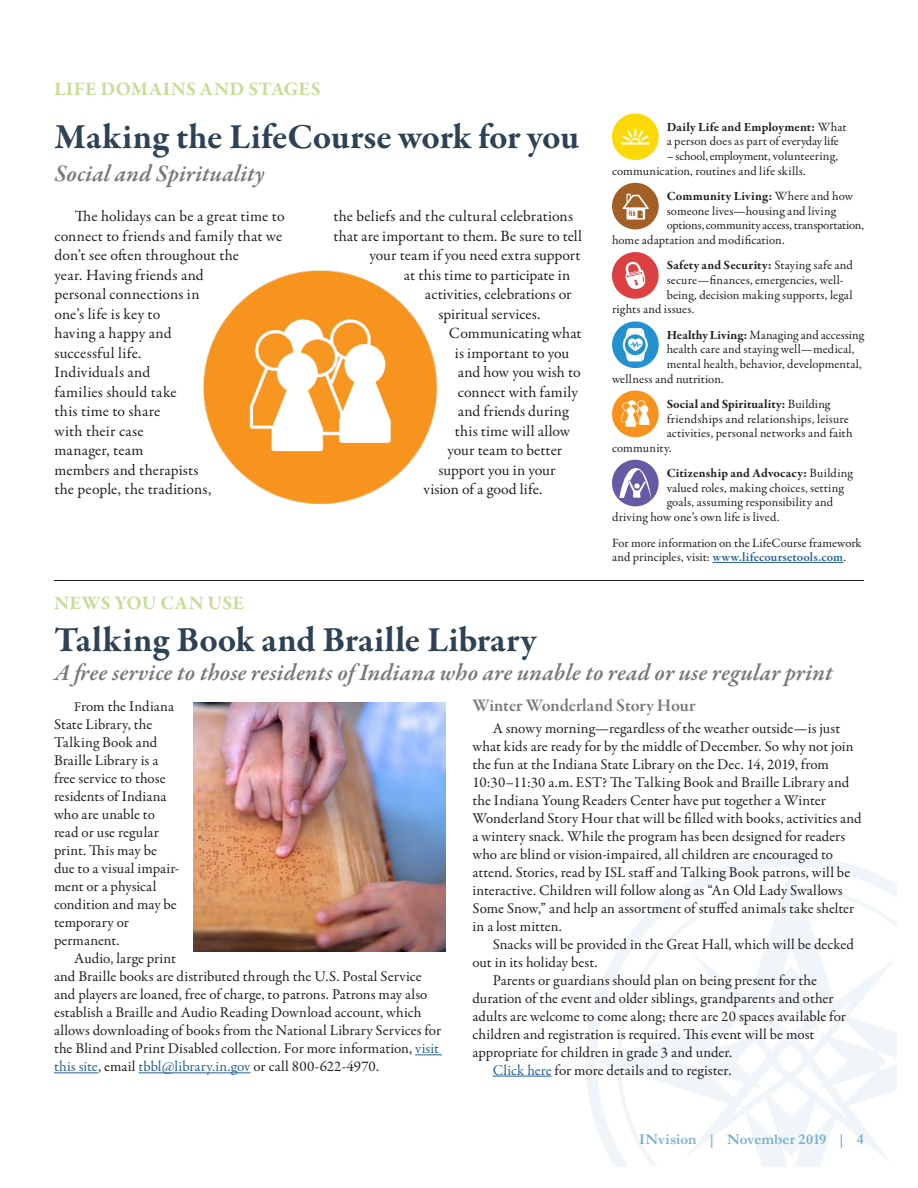
<style>
.page{position:relative;width:918px;height:1188px;background:#fff}
.page>*{position:absolute;margin:0;border:0;box-sizing:border-box;transform-origin:0 0}
.Headline_1{font:700 36px "Garamond Premr Pro";color:#2d4255}
.Sub-head_2{font:italic 600 24px "Garamond Premr Pro";letter-spacing:.005em;color:#76787b}
.Headline_2{font:700 19.5px "Garamond Premr Pro";letter-spacing:.01em;color:#c4de95}
.Subhead_3{font:18px "Garamond Premr Pro Smbd Subh";letter-spacing:-.005em;color:#76787b}
.Body_Copy_1{font:15.75px/19.5px "Garamond Premr Pro";letter-spacing:.005em;color:#231f20}
.Body_Copy_1-2{font:15px/18px "Garamond Premr Pro";color:#231f20}
.t1{font:700 15px "Garamond";letter-spacing:.005em;color:#77afcc}
.Body_Copy_1-3{font:12.75px/14.7px "Garamond Premr Pro";letter-spacing:.005em;color:#231f20}
.Body_Copy_1-4{font:700 12.75px "Garamond Premr Pro";letter-spacing:.015em;color:#231f20}
.Body_Copy_1-5{font:12.75px "Garamond Premr Pro";letter-spacing:-.015em;color:#231f20}
.s1{font-weight:700}
.s2{font-weight:400}
.s3{font-weight:600;color:#266193}
.s4{font-size:13.5px}
.s5{color:#266193}
</style>
<div class="page">
<svg style="left:586px;top:856px;width:311px;height:311px"></svg>
<hr style="left:54px;top:580px;width:810px;height:1px;background:#231f20">
<hr style="left:713px;top:562px;width:130px;height:1px;background:#266193">
<div style="left:612px;top:113px;width:47px;height:47px;background:#fbd907;border-radius:50%"></div>
<svg style="left:621px;top:129px;width:29px;height:16px"></svg>
<div style="left:612px;top:183px;width:47px;height:46px;background:#a36026;border-radius:50%"></div>
<svg style="left:622px;top:194px;width:27px;height:26px"></svg>
<div style="left:612px;top:252px;width:47px;height:47px;background:#dd4040;border-radius:50%"></div>
<svg style="left:625px;top:262px;width:20px;height:27px"></svg>
<div style="left:612px;top:321px;width:47px;height:47px;background:#2390cf;border-radius:50%"></div>
<svg style="left:622px;top:328px;width:26px;height:33px"></svg>
<div style="left:612px;top:391px;width:47px;height:46px;background:#f7931d;border-radius:50%"></div>
<svg style="left:621px;top:400px;width:28px;height:27px"></svg>
<div style="left:612px;top:460px;width:47px;height:46px;background:#6859a5;border-radius:50%"></div>
<svg style="left:619px;top:465px;width:33px;height:33px"></svg>
<svg style="left:415px;top:1054px;width:27px;height:1px"></svg>
<hr style="left:54px;top:1072px;width:44px;height:1px;background:#266193">
<hr style="left:139px;top:1072px;width:112px;height:1px;background:#266193">
<hr style="left:493px;top:1076px;width:59px;height:1px;background:#266193">
<img style="left:202px;top:269px;width:236px;height:236px;border-radius:118px">
<img style="left:194px;top:702px;width:252px;height:250px">
<p class="Headline_2" style="left:54px;top:77px;width:268px">LIFE DOMAINS AND STAGES</p>
<p class="Headline_1" style="left:54px;top:114px;width:526px">Making the LifeCourse work for you</p>
<p class="Sub-head_2" style="left:54px;top:159px;width:212px">Social and Spirituality</p>
<p class="Body_Copy_1" style="left:54px;top:207px;width:232px;text-indent:20px">The holidays can be a great time to connect to friends and family that we don’t see often throughout the<br>year. Having friends and<br>personal connections in<br>one’s life is key to<br>having a happy and<br>successful life.<br>Individuals and<br>families should take<br>this time to share<br>with their case<br>manager, team<br>members and therapists<br>the people, the traditions,</p>
<p class="Body_Copy_1" style="left:333px;top:207px;width:241px">the beliefs and the cultural celebrations</p>
<p class="Body_Copy_1" style="left:333px;top:226px;width:250px">that are important to them. Be sure to tell</p>
<p class="Body_Copy_1" style="left:369px;top:246px;width:213px">your team if you need extra support</p>
<p class="Body_Copy_1" style="left:404px;top:265px;width:168px">at this time to participate in</p>
<p class="Body_Copy_1" style="left:425px;top:285px;width:148px">activities, celebrations or</p>
<p class="Body_Copy_1" style="left:438px;top:304px;width:104px">spiritual services.</p>
<p class="Body_Copy_1" style="left:449px;top:324px;width:134px">Communicating what</p>
<p class="Body_Copy_1" style="left:455px;top:343px;width:116px">is important to you</p>
<p class="Body_Copy_1" style="left:458px;top:363px;width:124px">and how you wish to</p>
<p class="Body_Copy_1" style="left:458px;top:382px;width:121px">connect with family</p>
<p class="Body_Copy_1" style="left:458px;top:402px;width:112px">and friends during</p>
<p class="Body_Copy_1" style="left:455px;top:421px;width:117px">this time will allow</p>
<p class="Body_Copy_1" style="left:447px;top:441px;width:116px">your team to better</p>
<p class="Body_Copy_1" style="left:438px;top:460px;width:119px">support you in your</p>
<p class="Body_Copy_1" style="left:423px;top:480px;width:120px">vision of a good life.</p>
<p class="Body_Copy_1-3" style="left:667px;top:120px;width:181px"><span class="s1">Daily Life and Employment:</span> What a person does as part of everyday life</p>
<p class="Body_Copy_1-3" style="left:612px;top:149px;width:228px;text-indent:55px">– school, employment, volunteering, communication, routines and life skills.</p>
<p class="Body_Copy_1-4" style="left:667px;top:188px;width:188px">Community Living: <span class="s2">Where and how</span></p>
<p class="Body_Copy_1-3" style="left:667px;top:204px;width:171px">someone lives—housing and living</p>
<p class="Body_Copy_1-5" style="left:667px;top:218px;width:199px">options, community access, transportation,</p>
<p class="Body_Copy_1-3" style="left:612px;top:233px;width:174px">home adaptation and modification.</p>
<p class="Body_Copy_1-4" style="left:667px;top:258px;width:188px">Safety and Security: <span class="s2">Staying safe and</span></p>
<p class="Body_Copy_1-3" style="left:667px;top:273px;width:178px">secure—finances, emergencies, well-</p>
<p class="Body_Copy_1-3" style="left:667px;top:288px;width:187px">being, decision making supports, legal</p>
<p class="Body_Copy_1-3" style="left:612px;top:302px;width:84px">rights and issues.</p>
<p class="Body_Copy_1-3" style="left:667px;top:328px;width:199px"><span class="s1">Healthy Living:</span> Managing and accessing</p>
<p class="Body_Copy_1-3" style="left:667px;top:342px;width:189px">health care and staying well—medical,</p>
<p class="Body_Copy_1-3" style="left:667px;top:357px;width:197px">mental health, behavior, developmental,</p>
<p class="Body_Copy_1-3" style="left:612px;top:371px;width:113px">wellness and nutrition.</p>
<p class="Body_Copy_1-4" style="left:667px;top:396px;width:165px">Social and Spirituality: <span class="s2">Building</span></p>
<p class="Body_Copy_1-3" style="left:667px;top:412px;width:184px">friendships and relationships, leisure</p>
<p class="Body_Copy_1-3" style="left:667px;top:426px;width:187px">activities, personal networks and faith</p>
<p class="Body_Copy_1-3" style="left:612px;top:441px;width:61px">community.</p>
<p class="Body_Copy_1-4" style="left:667px;top:465px;width:188px">Citizenship and Advocacy: <span class="s2">Building</span></p>
<p class="Body_Copy_1-3" style="left:667px;top:481px;width:179px">valued roles, making choices, setting</p>
<p class="Body_Copy_1-3" style="left:667px;top:495px;width:168px">goals, assuming responsibility and</p>
<p class="Body_Copy_1-3" style="left:612px;top:510px;width:169px">driving how one’s own life is lived.</p>
<p class="Body_Copy_1-3" style="left:612px;top:535px;width:251px">For more information on the LifeCourse framework and principles, visit: <span class="s3">www.lifecoursetools.com</span>.</p>
<p class="Headline_2" style="left:54px;top:591px;width:192px">NEWS YOU CAN USE</p>
<p class="Headline_1" style="left:54px;top:617px;width:484px">Talking Book and Braille Library</p>
<p class="Sub-head_2" style="left:54px;top:657px;width:780px">A free service to those residents of Indiana who are unable to read or use regular print</p>
<p class="Body_Copy_1-2" style="left:54px;top:698px;width:127px;text-indent:20px"><span class="s4">F</span>rom the Indiana<br>State Library, the<br>Talking Book and<br>Braille Library is a free service to those residents of Indiana who are unable to read or use regular print. This may be due to a visual impair&shy;ment or a physical condition and may be temporary or permanent.</p>
<p class="Body_Copy_1-2" style="left:54px;top:950px;width:389px;text-indent:20px">Audio, large print<br>and Braille books are distributed through the U.S. Postal Service and players are loaned, free of charge, to patrons. Patrons may also establish a Braille and Audio Reading Download account, which allows downloading of books from the National Library Services for the Blind and Print Disabled collection. For more information, <span class="s5">visit this site</span>, email <span class="s5">tbbl@library.in.gov</span> or call 800-622-4970.</p>
<p class="Subhead_3" style="left:472px;top:695px;width:225px">Winter Wonderland Story Hour</p>
<p class="Body_Copy_1-2" style="left:472px;top:719px;width:391px;text-indent:20px">A snowy morning—regardless of the weather outside—is just what kids are ready for by the middle of December. So why not join the fun at the Indiana State Library on the Dec. 14, 2019, from 10:30–11:30 a.m. EST? The Talking Book and Braille Library and the Indiana Young Readers Center have put together a Winter Wonderland Story Hour that will be filled with books, activities and a wintery snack. While the program has been designed for readers who are blind or vision-impaired, all children are encouraged to attend. Stories, read by ISL staff and Talking Book patrons, will be interactive. Children will follow along as “An Old Lady Swallows Some Snow,” and help an assortment of stuffed animals take shelter in a lost mitten.</p>
<p class="Body_Copy_1-2" style="left:472px;top:935px;width:383px;text-indent:20px">Snacks will be provided in the Great Hall, which will be decked out in its holiday best.</p>
<p class="Body_Copy_1-2" style="left:472px;top:971px;width:375px;text-indent:20px">Parents or guardians should plan on being present for the duration of the event and older siblings, grandparents and other adults are welcome to come along; there are 20 spaces available for children and registration is required. This event will be most appropriate for children in grade 3 and under.</p>
<p class="Body_Copy_1-2" style="left:493px;top:1061px;width:240px"><span class="s5">Click here</span> for more details and to register.</p>
<p class="t1" style="left:639px;top:1129px;width:226px">INvision | November 2019 | 4</p>
</div>
